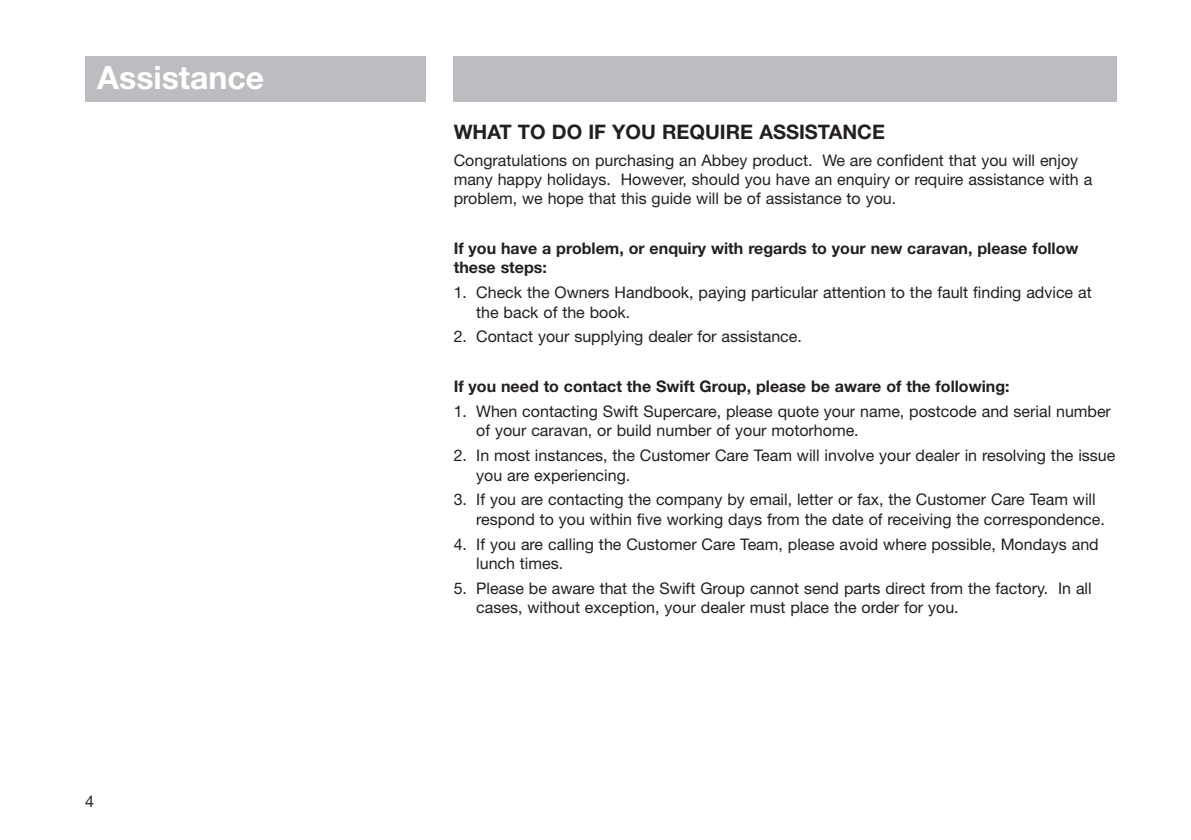
<style>
.page{position:relative;width:1191px;height:840px;background:#fff}
.page>*{position:absolute;margin:0;border:0;box-sizing:border-box;transform-origin:0 0}
.t1{font:700 32px "Helvetica Neue";color:#fff}
.t2{font:700 20px "Helvetica Neue";color:#231f20}
.t3{font:16px/19.2px "Helvetica Neue";color:#231f20}
.t4{font:700 16px/19.2px "Helvetica Neue";color:#231f20}
</style>
<div class="page">
<div style="left:454px;top:57px;width:663px;height:45px;background:#bcbdc0"></div>
<div style="left:85px;top:57px;width:340px;height:45px;background:#bcbdc0"></div>
<h1 class="t1" style="left:97px;top:66px;width:169px">Assistance</h1>
<p class="t3" style="left:85px;top:793px;width:10px">4</p>
<p class="t2" style="left:454px;top:125px;width:433px">WHAT TO DO IF YOU REQUIRE ASSISTANCE</p>
<p class="t3" style="left:454px;top:152px;width:640px">Congratulations on purchasing an Abbey product. We are confident that you will enjoy many happy holidays. However, should you have an enquiry or require assistance with a problem, we hope that this guide will be of assistance to you.</p>
<p class="t4" style="left:454px;top:240px;width:626px">If you have a problem, or enquiry with regards to your new caravan, please follow these steps:</p>
<p class="t3" style="left:476px;top:284px;width:617px;text-indent:-22px">1. Check the Owners Handbook, paying particular attention to the fault finding advice at the back of the book.</p>
<p class="t3" style="left:454px;top:328px;width:350px">2. Contact your supplying dealer for assistance.</p>
<p class="t4" style="left:454px;top:378px;width:557px">If you need to contact the Swift Group, please be aware of the following:</p>
<p class="t3" style="left:476px;top:403px;width:636px;text-indent:-23px">1. When contacting Swift Supercare, please quote your name, postcode and serial number of your caravan, or build number of your motorhome.</p>
<p class="t3" style="left:476px;top:447px;width:641px;text-indent:-22px">2. In most instances, the Customer Care Team will involve your dealer in resolving the issue you are experiencing.</p>
<p class="t3" style="left:476px;top:491px;width:630px;text-indent:-22px">3. If you are contacting the company by email, letter or fax, the Customer Care Team will respond to you within five working days from the date of receiving the correspondence.</p>
<p class="t3" style="left:476px;top:535px;width:624px;text-indent:-22px">4. If you are calling the Customer Care Team, please avoid where possible, Mondays and lunch times.</p>
<p class="t3" style="left:476px;top:579px;width:617px;text-indent:-22px">5. Please be aware that the Swift Group cannot send parts direct from the factory. In all cases, without exception, your dealer must place the order for you.</p>
</div>
